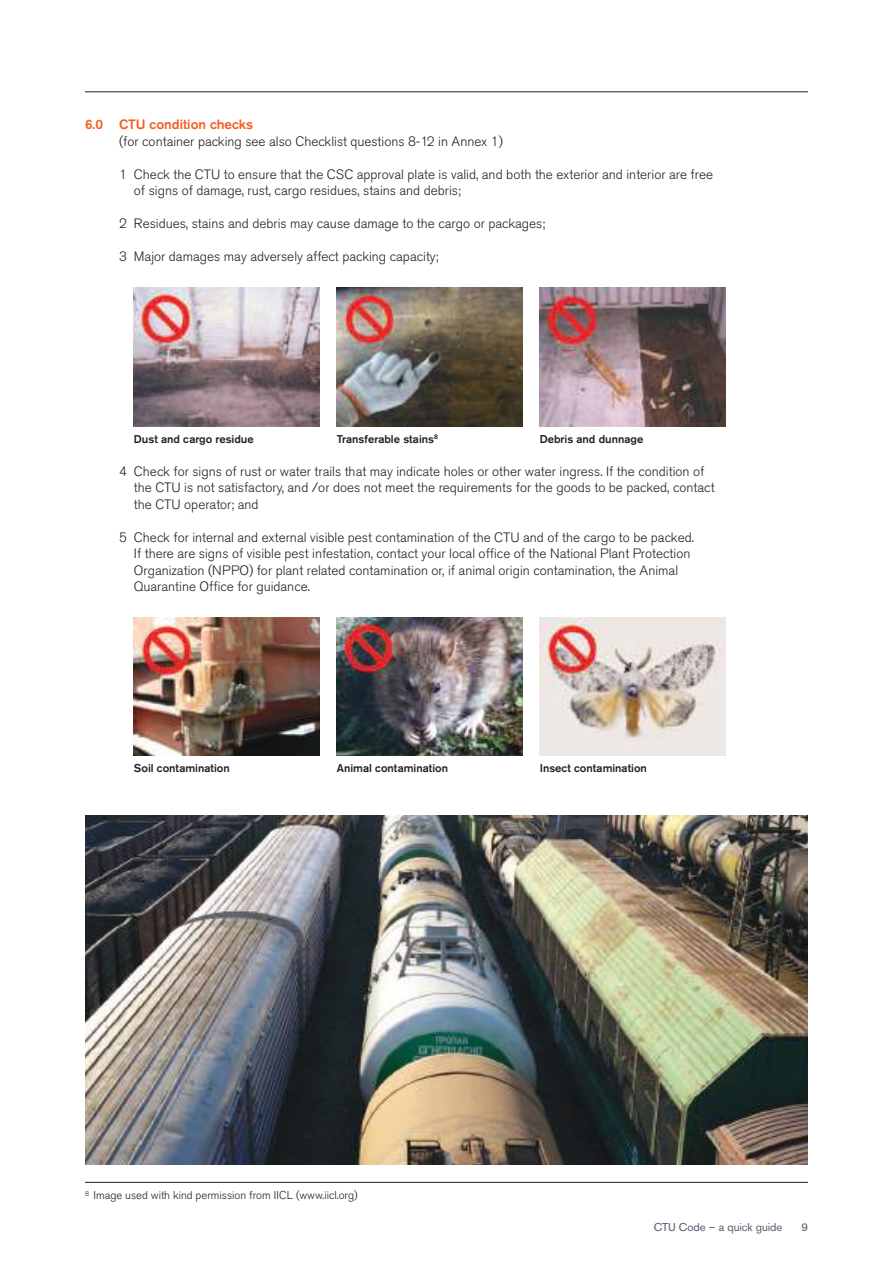
<style>
.page{position:relative;width:893px;height:1263px;background:#fff}
.page>*{position:absolute;margin:0;border:0;box-sizing:border-box;transform-origin:0 0}
.t1{font:300 13.5px/16.5px "Akzidenz Grotesk Pro";color:#241f1f}
.t2{font:500 13.5px "Akzidenz Grotesk Pro";color:#f55d21}
.t3{font:500 11.25px "Akzidenz Grotesk Pro";color:#241f1f}
.t4{font:300 11.25px "Akzidenz Grotesk Pro";color:#241f1f}
.t5{font:11.25px "Akzidenz Grotesk Pro";color:#525b6a}
</style>
<div class="page">
<hr style="left:85px;top:91px;width:723px;height:1px;background:#241f1f">
<img style="left:134px;top:288px;width:186px;height:138px">
<img style="left:540px;top:288px;width:186px;height:138px">
<img style="left:337px;top:288px;width:186px;height:138px">
<img style="left:134px;top:618px;width:186px;height:138px">
<img style="left:540px;top:618px;width:186px;height:138px">
<img style="left:337px;top:618px;width:186px;height:138px">
<img style="left:85px;top:816px;width:723px;height:348px">
<hr style="left:85px;top:1182px;width:723px;height:1px;background:#241f1f">
<p class="t2" style="left:85px;top:120px;width:170px">6.0 CTU condition checks</p>
<p class="t1" style="left:119px;top:134px;width:385px">(for container packing see also Checklist questions 8-12 in Annex 1)</p>
<p class="t1" style="left:134px;top:167px;width:581px;text-indent:-15px">1 Check the CTU to ensure that the CSC approval plate is valid, and both the exterior and interior are free of signs of damage, rust, cargo residues, stains and debris;</p>
<p class="t1" style="left:119px;top:216px;width:428px">2 Residues, stains and debris may cause damage to the cargo or packages;</p>
<p class="t1" style="left:119px;top:249px;width:321px">3 Major damages may adversely affect packing capacity;</p>
<p class="t3" style="left:134px;top:435px;width:121px">Dust and cargo residue</p>
<p class="t3" style="left:337px;top:435px;width:103px">Transferable stains<sup>8</sup></p>
<p class="t3" style="left:540px;top:435px;width:105px">Debris and dunnage</p>
<p class="t1" style="left:134px;top:464px;width:582px;text-indent:-15px">4 Check for signs of rust or water trails that may indicate holes or other water ingress. If the condition of the CTU is not satisfactory, and /or does not meet the requirements for the goods to be packed, contact the CTU operator; and</p>
<p class="t1" style="left:134px;top:530px;width:562px;text-indent:-15px">5 Check for internal and external visible pest contamination of the CTU and of the cargo to be packed.<br>If there are signs of visible pest infestation, contact your local office of the National Plant Protection Organization (NPPO) for plant related contamination or, if animal origin contamination, the Animal Quarantine Office for guidance.</p>
<p class="t3" style="left:134px;top:764px;width:97px">Soil contamination</p>
<p class="t3" style="left:337px;top:764px;width:113px">Animal contamination</p>
<p class="t3" style="left:540px;top:764px;width:109px">Insect contamination</p>
<p class="t4" style="left:85px;top:1190px;width:274px"><sup>8</sup> Image used with kind permission from IICL (www.iicl.org)</p>
<p class="t5" style="left:654px;top:1223px;width:130px">CTU Code – a quick guide</p>
<p class="t5" style="left:801px;top:1223px;width:8px">9</p>
</div>
